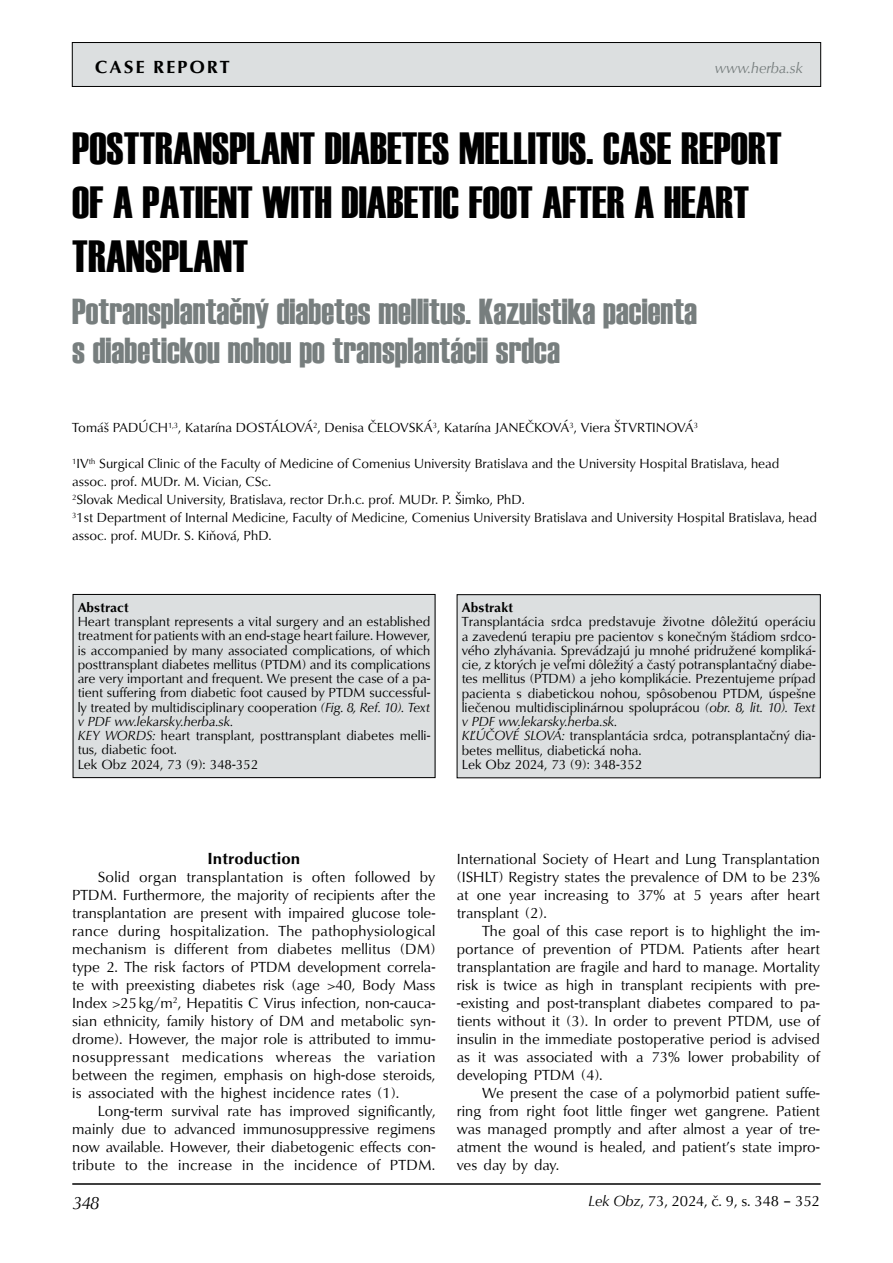
<style>
.page{position:relative;width:893px;height:1263px;background:#fff}
.page>*{position:absolute;margin:0;border:0;box-sizing:border-box;transform-origin:0 0}
.t1{font:45px/54px "Haettenschweiler";color:#000}
.t2{font:36px/39px "Haettenschweiler";color:#777e7e}
.t3{font:700 18px "URW Classico TEE";letter-spacing:.1em;color:#000}
.t4{font:italic 18px "URW Classico TEE";color:#000}
.t5{font:700 16.5px "URW Classico TEE";color:#000}
.t6{font:15px/18px "URW Classico TEE";color:#000;text-align:justify}
.t7{font:italic 15px "URW Classico TEE";color:#777e7e}
.t8{font:13.5px/14.2px "URW Classico TEE";color:#000}
.t9{font:700 13.5px "URW Classico TEE";color:#000}
.s1{font-style:italic}
</style>
<div class="page">
<div style="left:72px;top:43px;width:749px;height:43px;background:#dcdfe0"></div>
<div style="left:72px;top:42px;width:749px;height:45px;border:1px solid #000"></div>
<hr style="left:72px;top:1183px;width:749px;height:2px;background:#000">
<div style="left:457px;top:595px;width:363px;height:183px;background:#dcdfe0"></div>
<div style="left:457px;top:594px;width:364px;height:184px;border:1px solid #000"></div>
<div style="left:73px;top:594px;width:362px;height:184px;background:#dcdfe0"></div>
<div style="left:73px;top:594px;width:362px;height:184px;border:1px solid #000"></div>
<p class="t3" style="left:95px;top:56px;width:136px">CASE REPORT</p>
<p class="t7" style="left:715px;top:59px;width:90px">www.herba.sk</p>
<h1 class="t1" style="left:72px;top:121px;width:711px">POSTTRANSPLANT DIABETES MELLITUS. CASE REPORT<br>OF A PATIENT WITH DIABETIC FOOT AFTER A HEART<br>TRANSPLANT</h1>
<h2 class="t2" style="left:72px;top:292px;width:626px">Potransplantačný diabetes mellitus. Kazuistika pacienta s diabetickou nohou po transplantácii srdca</h2>
<p class="t8" style="left:72px;top:421px;width:627px">Tomáš PADÚCH<sup>1,3</sup>, Katarína DOSTÁLOVÁ<sup>2</sup>, Denisa ČELOVSKÁ<sup>3</sup>, Katarína JANEČKOVÁ<sup>3</sup>, Viera ŠTVRTINOVÁ<sup>3</sup></p>
<p class="t8" style="left:72px;top:455px;width:746px;line-height:18px"><sup>1</sup>IV<sup>th</sup> Surgical Clinic of the Faculty of Medicine of Comenius University Bratislava and the University Hospital Bratislava, head assoc. prof. MUDr. M. Vician, CSc.<br><sup>2</sup>Slovak Medical University, Bratislava, rector Dr.h.c. prof. MUDr. P. Šimko, PhD.<br><sup>3</sup>1st Department of Internal Medicine, Faculty of Medicine, Comenius University Bratislava and University Hospital Bratislava, head assoc. prof. MUDr. S. Kiňová, PhD.</p>
<p class="t9" style="left:78px;top:599px;width:53px">Abstract</p>
<p class="t8" style="left:78px;top:615px;width:354px">Heart transplant represents a vital surgery and an established treatment for patients with an end-stage heart failure. However, is accompanied by many associated complications, of which posttransplant diabetes mellitus (PTDM) and its complications are very important and frequent. We present the case of a pa&shy;tient suffering from diabetic foot caused by PTDM successful&shy;ly treated by multidisciplinary cooperation <span class="s1">(Fig. 8, Ref. 10). Text v PDF ww.lekarsky.herba.sk.<br>KEY WORDS:</span> heart transplant, posttransplant diabetes melli&shy;tus, diabetic foot.<br>Lek Obz 2024, 73 (9): 348-352</p>
<p class="t9" style="left:462px;top:599px;width:53px">Abstrakt</p>
<p class="t8" style="left:462px;top:615px;width:355px">Transplantácia srdca predstavuje životne dôležitú operáciu a zavedenú terapiu pre pacientov s konečným štádiom srdco&shy;vého zlyhávania. Sprevádzajú ju mnohé pridružené kompliká&shy;cie, z ktorých je veľmi dôležitý a častý potransplantačný diabe&shy;tes mellitus (PTDM) a jeho komplikácie. Prezentujeme prípad pacienta s diabetickou nohou, spôsobenou PTDM, úspešne liečenou multidisciplinárnou spoluprácou <span class="s1">(obr. 8, lit. 10). Text v PDF ww.lekarsky.herba.sk.<br>KĽÚČOVÉ SLOVÁ:</span> transplantácia srdca, potransplantačný dia&shy;betes mellitus, diabetická noha.<br>Lek Obz 2024, 73 (9): 348-352</p>
<p class="t5" style="left:207px;top:848px;width:94px">Introduction</p>
<p class="t6" style="left:72px;top:868px;width:365px;text-indent:26px">Solid organ transplantation is often followed by PTDM. Furthermore, the majority of recipients after the transplantation are present with impaired glucose tole&shy;rance during hospitalization. The pathophysiological mechanism is different from diabetes mellitus (DM) type 2. The risk factors of PTDM development correla&shy;te with preexisting diabetes risk (age &gt;40, Body Mass Index &gt;25kg/m<sup>2</sup>, Hepatitis C Virus infection, non-cauca&shy;sian ethnicity, family history of DM and metabolic syn&shy;drome). However, the major role is attributed to immu&shy;nosuppressant medications whereas the variation between the regimen, emphasis on high-dose steroids, is associated with the highest incidence rates (1).</p>
<p class="t6" style="left:72px;top:1102px;width:365px;text-indent:26px">Long-term survival rate has improved significantly, mainly due to advanced immunosuppressive regimens now available. However, their diabetogenic effects con&shy;tribute to the increase in the incidence of PTDM.</p>
<p class="t4" style="left:73px;top:1191px;width:28px">348</p>
<p class="t6" style="left:457px;top:850px;width:365px">International Society of Heart and Lung Transplantation (ISHLT) Registry states the prevalence of DM to be 23% at one year increasing to 37% at 5 years after heart transplant (2).</p>
<p class="t6" style="left:457px;top:922px;width:365px;text-indent:25px">The goal of this case report is to highlight the im&shy;portance of prevention of PTDM. Patients after heart transplantation are fragile and hard to manage. Mortality risk is twice as high in transplant recipients with pre--existing and post-transplant diabetes compared to pa&shy;tients without it (3). In order to prevent PTDM, use of insulin in the immediate postoperative period is advised as it was associated with a 73% lower probability of developing PTDM (4).</p>
<p class="t6" style="left:457px;top:1084px;width:365px;text-indent:26px">We present the case of a polymorbid patient suffe&shy;ring from right foot little finger wet gangrene. Patient was managed promptly and after almost a year of tre&shy;atment the wound is healed, and patient’s state impro&shy;ves day by day.</p>
<p class="t6" style="left:588px;top:1192px;width:233px"><span class="s1">Lek Obz</span>, 73, 2024, č. 9, s. 348 – 352</p>
</div>
